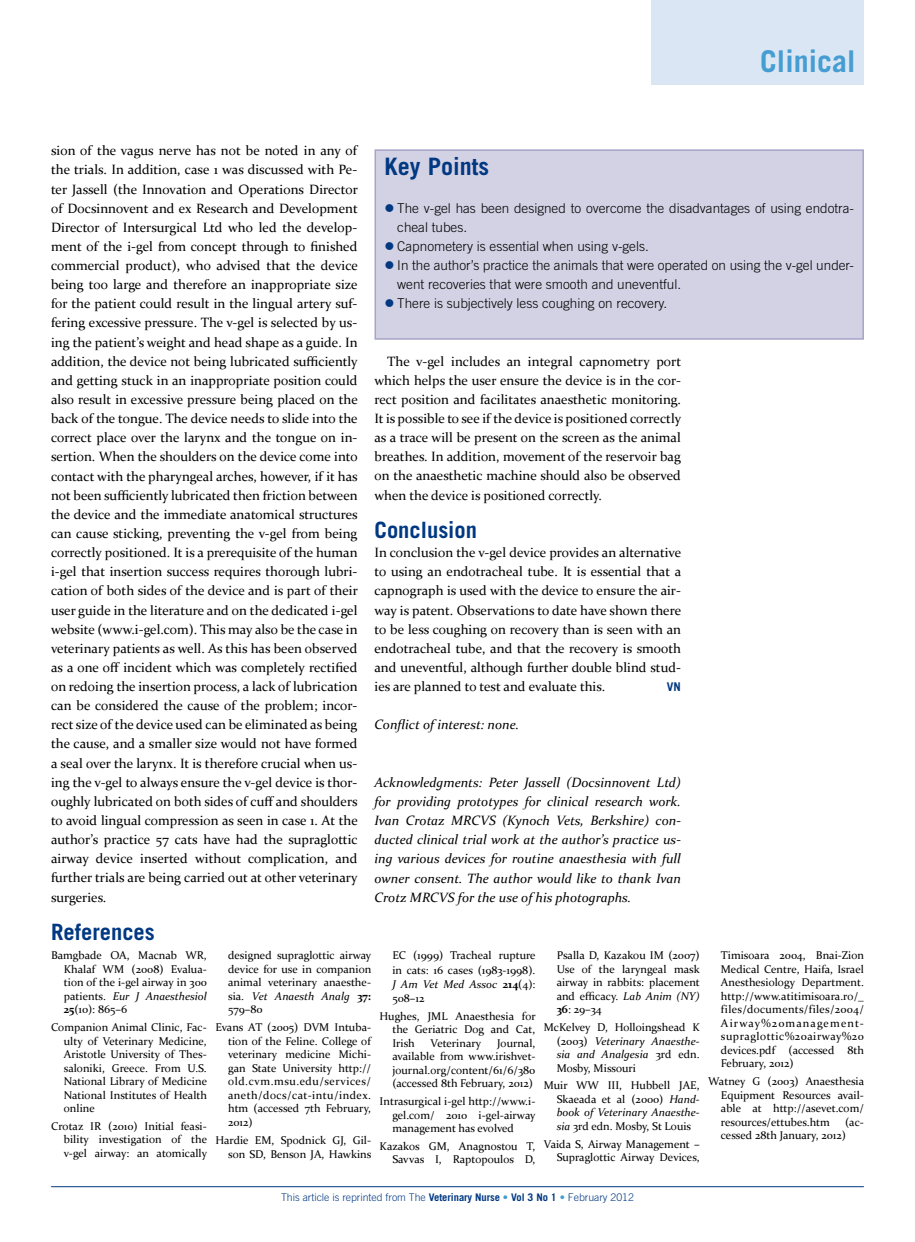
<style>
.page{position:relative;width:915px;height:1242px;background:#fff}
.page>*{position:absolute;margin:0;border:0;box-sizing:border-box;transform-origin:0 0}
.t1{font:700 30px "Trade Gothic LT Std";color:#459dd2}
.t2{font:700 24px "Trade Gothic LT Std";color:#003882}
.t3{font:700 22.5px "Trade Gothic LT Std";color:#003882}
.t4{font:13.5px/19.2px "Constantia";color:#000;text-align:justify}
.t5{font:italic 13.5px/19.2px "Constantia";color:#000;text-align:justify}
.t6{font:300 13.5px/19.2px "Trade Gothic LT Std";color:#000}
.t7{font:700 12px "Trade Gothic LT Std";color:#003882}
.t8{font:11.25px/13.5px "Constantia";color:#000;text-align:justify}
.t9{font:300 10.5px "Trade Gothic LT Std";color:#003882}
.s1{font-style:italic}
.s2{font-weight:700}
.s3{color:#459dd2}
</style>
<div class="page">
<div style="left:651px;top:0;width:212px;height:85px;background:#dae6f4"></div>
<hr style="left:51px;top:1186px;width:812px;height:1px;background:#003882">
<div style="left:375px;top:150px;width:487px;height:189px;background:#d3d1e4"></div>
<div style="left:374px;top:149px;width:489px;height:191px;border:2px solid #a6a4c8"></div>
<h1 class="t1" style="left:760px;top:42px;width:97px">Clinical</h1>
<p class="t4" style="left:51px;top:140px;width:308px">sion of the vagus nerve has not be noted in any of the trials. In addition, case 1 was discussed with Pe&shy;ter Jassell (the Innovation and Operations Director of Docsinnovent and ex Research and Development Director of Intersurgical Ltd who led the develop&shy;ment of the i-gel from concept through to finished commercial product), who advised that the device being too large and therefore an inappropriate size for the patient could result in the lingual artery suf&shy;fering excessive pressure. The v-gel is selected by us&shy;ing the patient’s weight and head shape as a guide. In addition, the device not being lubricated sufficiently and getting stuck in an inappropriate position could also result in excessive pressure being placed on the back of the tongue. The device needs to slide into the correct place over the larynx and the tongue on in&shy;sertion. When the shoulders on the device come into contact with the pharyngeal arches, however, if it has not been sufficiently lubricated then friction between the device and the immediate anatomical structures can cause sticking, preventing the v-gel from being correctly positioned. It is a prerequisite of the human i-gel that insertion success requires thorough lubri&shy;cation of both sides of the device and is part of their user guide in the literature and on the dedicated i-gel website (www.i-gel.com). This may also be the case in veterinary patients as well. As this has been observed as a one off incident which was completely rectified on redoing the insertion process, a lack of lubrication can be considered the cause of the problem; incor&shy;rect size of the device used can be eliminated as being the cause, and a smaller size would not have formed a seal over the larynx. It is therefore crucial when us&shy;ing the v-gel to always ensure the v-gel device is thor&shy;oughly lubricated on both sides of cuff and shoulders to avoid lingual compression as seen in case 1. At the author’s practice 57 cats have had the supraglottic airway device inserted without complication, and further trials are being carried out at other veterinary surgeries.</p>
<h3 class="t3" style="left:51px;top:918px;width:105px">References</h3>
<h2 class="t2" style="left:384px;top:152px;width:106px">Key Points</h2>
<p class="t6" style="left:397px;top:198px;width:458px">The v-gel has been designed to overcome the disadvantages of using endotra&shy;cheal tubes.<br>Capnometery is essential when using v-gels.<br>In the author’s practice the animals that were operated on using the v-gel under&shy;went recoveries that were smooth and uneventful.<br>There is subjectively less coughing on recovery.</p>
<p class="t4" style="left:374px;top:351px;width:308px;text-indent:13px">The v-gel includes an integral capnometry port which helps the user ensure the device is in the cor&shy;rect position and facilitates anaesthetic monitoring.<br>It is possible to see if the device is positioned correctly as a trace will be present on the screen as the animal breathes. In addition, movement of the reservoir bag on the anaesthetic machine should also be observed when the device is positioned correctly.</p>
<h3 class="t3" style="left:374px;top:516px;width:104px">Conclusion</h3>
<p class="t4" style="left:374px;top:542px;width:308px">In conclusion the v-gel device provides an alternative to using an endotracheal tube. It is essential that a capnograph is used with the device to ensure the air&shy;way is patent. Observations to date have shown there to be less coughing on recovery than is seen with an endotracheal tube, and that the recovery is smooth and uneventful, although further double blind stud&shy;ies are planned to test and evaluate this.</p>
<p class="t7" style="left:666px;top:679px;width:16px">VN</p>
<p class="t5" style="left:374px;top:714px;width:146px">Conflict of interest: none.</p>
<p class="t5" style="left:374px;top:772px;width:308px">Acknowledgments: Peter Jassell (Docsinnovent Ltd) for providing prototypes for clinical research work.<br>Ivan Crotaz MRCVS (Kynoch Vets, Berkshire) con&shy;ducted clinical trial work at the author’s practice us&shy;ing various devices for routine anaesthesia with full owner consent. The author would like to thank Ivan Crotz MRCVS for the use of his photographs.</p>
<p class="t8" style="left:64px;top:948px;width:144px;text-indent:-13px">Bamgbade OA, Macnab WR, Khalaf WM (2008) Evalua&shy;tion of the i-gel airway in 300 patients. <span class="s1">Eur J Anaesthesiol </span><span class="s2">25</span>(10): 865–6</p>
<p class="t8" style="left:64px;top:1020px;width:145px;text-indent:-13px">Companion Animal Clinic, Fac&shy;ulty of Veterinary Medicine, Aristotle University of Thes&shy;saloniki, Greece. From U.S.<br>National Library of Medicine National Institutes of Health online</p>
<p class="t8" style="left:64px;top:1118px;width:145px;text-indent:-13px">Crotaz IR (2010) Initial feasi&shy;bility investigation of the v-gel airway: an atomically</p>
<p class="t8" style="left:228px;top:948px;width:145px">designed supraglottic airway device for use in companion animal veterinary anaesthe&shy;sia. <span class="s1">Vet Anaesth Analg</span> <span class="s2">37:<br></span>579–80</p>
<p class="t8" style="left:228px;top:1020px;width:144px;text-indent:-13px">Evans AT (2005) DVM Intuba&shy;tion of the Feline. College of veterinary medicine Michi&shy;gan State University http:// old.cvm.msu.edu/services/ aneth/docs/cat-intu/index. htm (accessed 7th February, 2012)</p>
<p class="t8" style="left:215px;top:1132px;width:157px;line-height:14.2px;text-align:right">Hardie EM, Spodnick GJ, Gil&shy;son SD, Benson JA, Hawkins</p>
<p class="t8" style="left:392px;top:947px;width:145px;line-height:14.2px">EC (1999) Tracheal rupture in cats: 16 cases (1983-1998).<br><span class="s1">J Am Vet Med Assoc</span> <span class="s2">214</span>(4):<br>508–12</p>
<p class="t8" style="left:392px;top:1008px;width:145px;text-indent:-13px">Hughes, JML Anaesthesia for the Geriatric Dog and Cat, Irish</p>
<p class="t8" style="left:392px;top:1035px;width:144px;text-indent:105px">Journal, available from www.irishvet&shy;journal.org/content/61/6/380 (accessed 8th February, 2012)</p>
<p class="t8" style="left:392px;top:1094px;width:145px;text-indent:-13px">Intrasurgical i-gel http://www.i&shy;gel.com/ 2010 i-gel-airway management has evolved</p>
<p class="t8" style="left:379px;top:1138px;width:157px;text-align:right">Kazakos GM, Anagnostou T,<br>Savvas I, Raptopoulos D,</p>
<p class="t8" style="left:430px;top:1035px;width:52px">Veterinary</p>
<p class="t8" style="left:556px;top:948px;width:145px">Psalla D, Kazakou IM (2007)<br>Use of the laryngeal mask airway in rabbits: placement and efficacy. <span class="s1">Lab Anim (NY)<br></span><span class="s2">36</span>: 29–34</p>
<p class="t8" style="left:556px;top:1020px;width:144px;text-indent:-13px">McKelvey D, Holloingshead K (2003) <span class="s1">Veterinary Anaesthe&shy;sia and Analgesia</span> 3rd edn.<br>Mosby, Missouri</p>
<p class="t8" style="left:556px;top:1078px;width:144px;text-indent:-13px">Muir WW III, Hubbell JAE, Skaeada et al (2000) <span class="s1">Hand&shy;book of Veterinary Anaesthe&shy;sia</span> 3rd edn. Mosby, St Louis</p>
<p class="t8" style="left:543px;top:1136px;width:157px;text-align:right">Vaida S, Airway Management –<br>Supraglottic Airway Devices,</p>
<p class="t8" style="left:720px;top:948px;width:145px">Timisoara 2004, Bnai-Zion Medical Centre, Haifa, Israel Anesthesiology Department. http://www.atitimisoara.ro/_ files/documents/files/2004/ Airway%20management&shy;supraglottic%20airway%20 devices.pdf (accessed 8th February, 2012)</p>
<p class="t8" style="left:720px;top:1074px;width:145px;text-indent:-13px">Watney G (2003) Anaesthesia Equipment Resources avail&shy;able at http://asevet.com/ resources/ettubes.htm</p>
<p class="t8" style="left:720px;top:1114px;width:144px;text-indent:124px">(ac&shy;cessed 28th January, 2012)</p>
<p class="t9" style="left:281px;top:1190px;width:354px">This article is reprinted from The <span class="s2">Veterinary Nurse</span> <span class="s3">•</span> <span class="s2">Vol 3 No 1</span> <span class="s3">•</span> February 2012</p>
</div>
